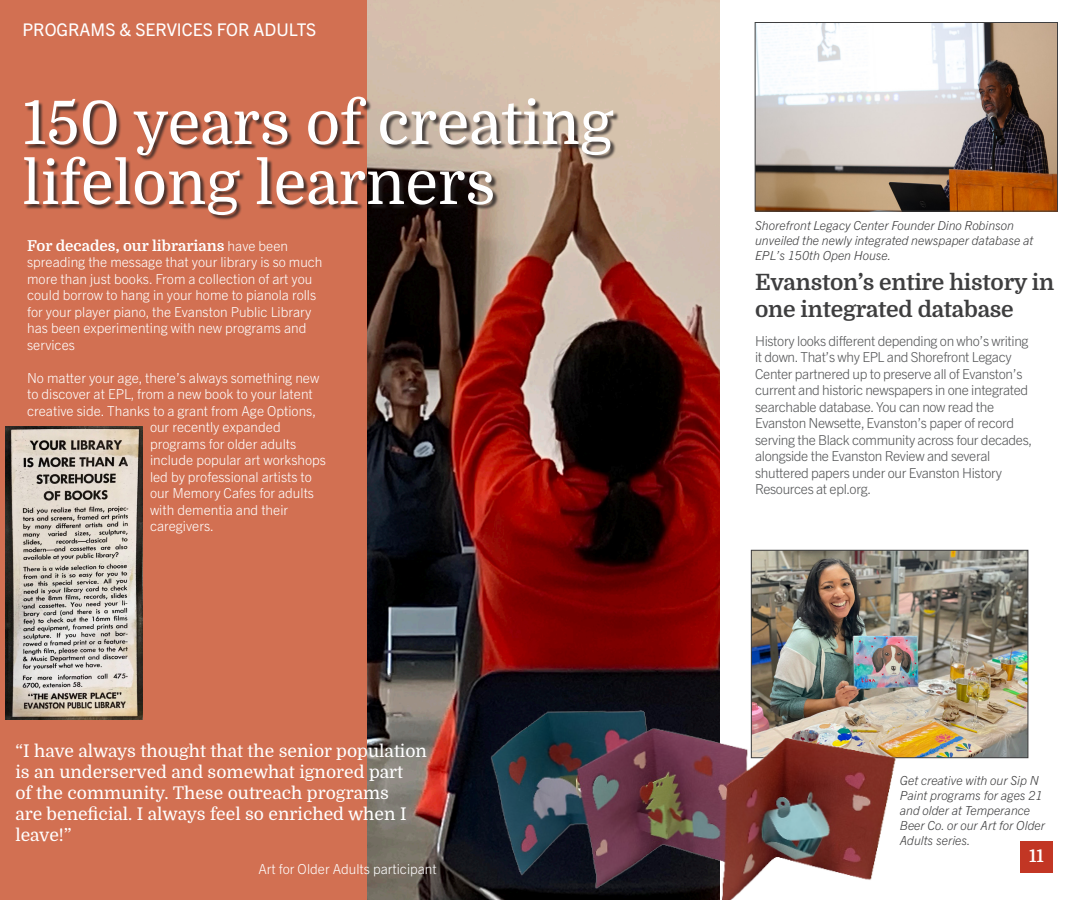
<style>
.page{position:relative;width:1080px;height:900px;background:#fff}
.page>*{position:absolute;margin:0;border:0;box-sizing:border-box;transform-origin:0 0}
.Text_Right{font:60px/60px "Domine";color:#fff}
.Text_Center{font:700 22.5px/27px "Domine";letter-spacing:-.01em;color:#3e3e3f}
.Text_Left_Justify{font:17.5px/21px "Domine";color:#fff}
.Text_Center-2{font:17.5px "Trade Gothic Next LT Pro";color:#fff}
.Text_Center-3{font:700 17.5px "Domine";color:#fff}
.Text_Left_Justify-2{font:700 15px "Domine";color:#fff}
.Text_Left_Justify-3{font:300 13.75px/16.5px "Trade Gothic Next LT Pro";color:#fff}
.Text_Left_Justify-4{font:300 13.75px/16.5px "Trade Gothic Next LT Pro";letter-spacing:-.025em;color:#545557}
.Text_Left_Justify-5{font:italic 300 12.5px/15px "Trade Gothic Next LT Pro";color:#3e3e3f}
.s1{font-family:"Trade Gothic Next LT Pro";font-weight:300;font-size:13.75px}
</style>
<div class="page">
<div style="left:0;top:0;width:367px;height:900px;background:#d27052"></div>
<img style="left:367px;top:0;width:353px;height:900px">
<img style="left:757px;top:24px;width:299px;height:185px">
<div style="left:755px;top:22px;width:303px;height:189px;border:1px solid #3e3e3f"></div>
<div style="left:25px;top:98px;width:594px;height:123px;background:#231f20;opacity:.75"></div>
<div style="left:1020px;top:841px;width:32px;height:32px;background:#c23624"></div>
<img style="left:753px;top:552px;width:273px;height:204px">
<div style="left:751px;top:550px;width:277px;height:208px;border:1px solid #3e3e3f"></div>
<img style="left:461px;top:689px;width:518px;height:211px">
<img style="left:6px;top:426px;width:136px;height:294px">
<p class="Text_Center-2" style="left:22px;top:17px;width:295px">PROGRAMS &amp; SERVICES FOR ADULTS</p>
<p class="Text_Right" style="left:22px;top:94px;width:593px">150 years of creating lifelong learners</p>
<p class="Text_Left_Justify-2" style="left:27px;top:237px;width:262px">For decades, our librarians <span class="s1">have been</span></p>
<p class="Text_Left_Justify-3" style="left:27px;top:253px;width:297px">spreading the message that your library is so much more than just books. From a collection of art you could borrow to hang in your home to pianola rolls for your player piano, the Evanston Public Library has been experimenting with new programs and services</p>
<p class="Text_Left_Justify-3" style="left:27px;top:369px;width:294px">No matter your age, there’s always something new</p>
<p class="Text_Left_Justify-3" style="left:27px;top:385px;width:287px">to discover at EPL, from a new book to your latent</p>
<p class="Text_Left_Justify-3" style="left:27px;top:402px;width:291px">creative side. Thanks to a grant from Age Options,</p>
<p class="Text_Left_Justify-3" style="left:150px;top:418px;width:132px">our recently expanded</p>
<p class="Text_Left_Justify-3" style="left:150px;top:435px;width:148px">programs for older adults</p>
<p class="Text_Left_Justify-3" style="left:150px;top:451px;width:177px">include popular art workshops</p>
<p class="Text_Left_Justify-3" style="left:150px;top:468px;width:164px">led by professional artists to</p>
<p class="Text_Left_Justify-3" style="left:150px;top:484px;width:166px">our Memory Cafes for adults</p>
<p class="Text_Left_Justify-3" style="left:150px;top:501px;width:140px">with dementia and their</p>
<p class="Text_Left_Justify-3" style="left:150px;top:517px;width:65px">caregivers.</p>
<p class="Text_Left_Justify" style="left:15px;top:741px;width:413px">“I have always thought that the senior population is an underserved and somewhat ignored part<br>of the community. These outreach programs<br>are beneficial. I always feel so enriched when I leave!”</p>
<p class="Text_Left_Justify-3" style="left:258px;top:860px;width:180px">Art for Older Adults participant</p>
<p class="Text_Left_Justify-5" style="left:755px;top:217px;width:280px">Shorefront Legacy Center Founder Dino Robinson unveiled the newly integrated newspaper database at<br>EPL’s 150th Open House.</p>
<p class="Text_Center" style="left:755px;top:269px;width:301px">Evanston’s entire history in one integrated database</p>
<p class="Text_Left_Justify-4" style="left:755px;top:331px;width:279px">History looks different depending on who’s writing it down. That’s why EPL and Shorefront Legacy Center partnered up to preserve all of Evanston’s current and historic newspapers in one integrated searchable database. You can now read the Evanston Newsette, Evanston’s paper of record serving the Black community across four decades, alongside the Evanston Review and several shuttered papers under our Evanston History Resources at epl.org.</p>
<p class="Text_Left_Justify-5" style="left:900px;top:772px;width:147px">Get creative with our Sip N<br>Paint programs for ages 21 and older at Temperance<br>Beer Co. or our Art for Older<br>Adults series.</p>
<p class="Text_Center-3" style="left:1029px;top:847px;width:16px">11</p>
</div>
